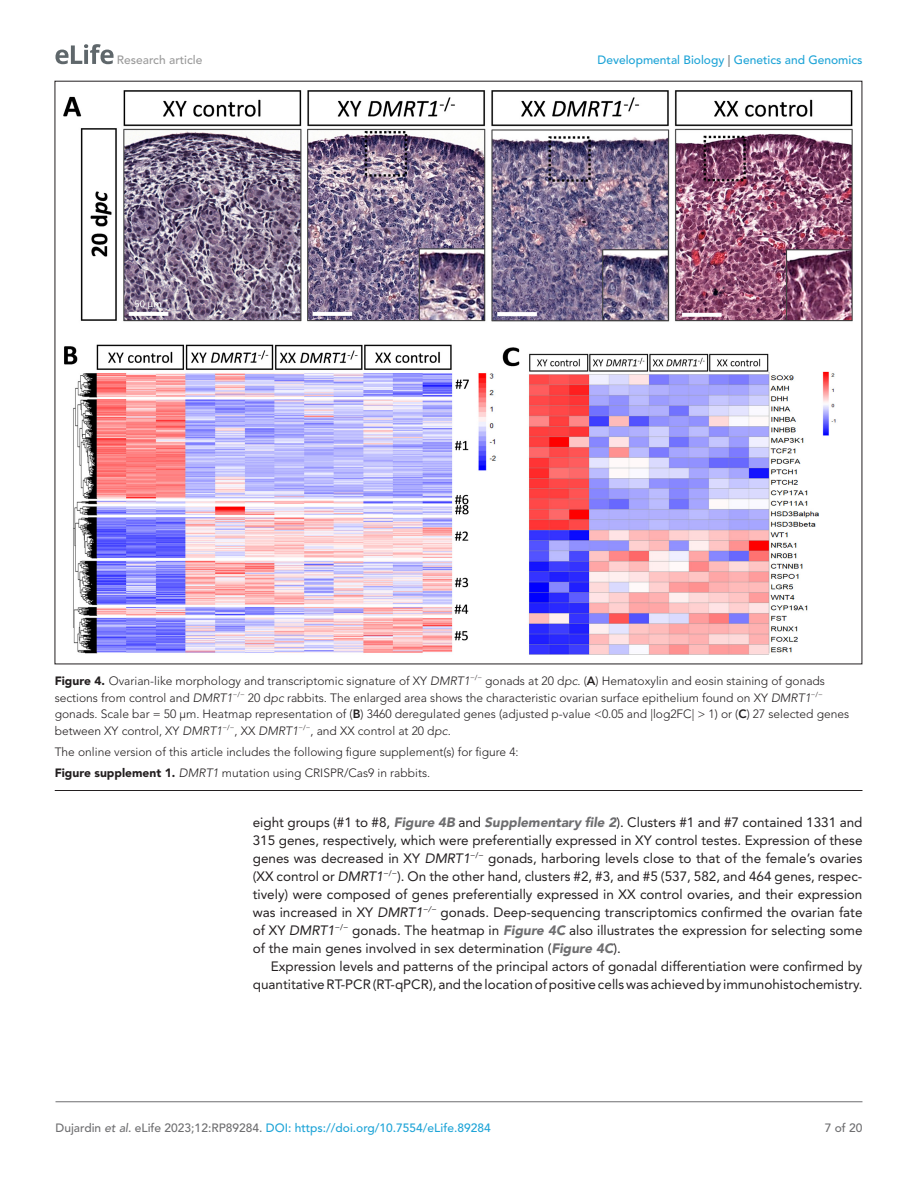
<style>
.page{position:relative;width:918px;height:1188px;background:#fff}
.page>*{position:absolute;margin:0;border:0;box-sizing:border-box;transform-origin:0 0}
.t1{font:13.5px/18px "Avenir LT Std";color:#231f20;text-align:justify}
.t2{font:300 12px/16.5px "Avenir LT Std";color:#231f20}
.t3{font:500 12px "Avenir LT Std";color:#1ea4d7}
.t4{font:500 12px "Avenir LT Std";color:#9a9a9a}
.t5{font:500 12px "Avenir LT Std";color:#6e6e70}
.s1{color:#6e6e70}
.s2{font-weight:900}
.s3{font-style:italic}
.s4{font-weight:800}
.s5{font-weight:900;font-style:italic;color:#6e6e70}
.s6{font-style:italic;color:#6e6e70}
</style>
<div class="page">
<svg style="left:55px;top:44px;width:59px;height:20px"></svg>
<hr style="left:56px;top:1101px;width:806px;height:1px;background:#6e6e70">
<hr style="left:55px;top:790px;width:807px;height:1px;background:#231f20">
<img style="left:64px;top:90px;width:789px;height:565px">
<p class="t4" style="left:117px;top:53px;width:81px">Research article</p>
<p class="t3" style="left:598px;top:53px;width:266px">Developmental Biology <span class="s1">|</span> Genetics and Genomics</p>
<p class="t2" style="left:55px;top:673px;width:796px"><span class="s2">Figure 4.</span> Ovarian-like morphology and transcriptomic signature of XY <span class="s3">DMRT1</span><sup>−/−</sup> gonads at 20 d<span class="s3">pc</span>. (<span class="s4">A</span>) Hematoxylin and eosin staining of gonads sections from control and <span class="s3">DMRT1</span><sup>−/−</sup> 20 d<span class="s3">pc</span> rabbits. The enlarged area shows the characteristic ovarian surface epithelium found on XY <span class="s3">DMRT1</span><sup>−/− </sup>gonads. Scale bar = 50 µm. Heatmap representation of (<span class="s4">B</span>) 3460 deregulated genes (adjusted p-value &lt;0.05 and |log2FC| &gt; 1) or (<span class="s4">C</span>) 27 selected genes between XY control, XY <span class="s3">DMRT1</span><sup>−/−</sup>, XX <span class="s3">DMRT1</span><sup>−/−</sup>, and XX control at 20 d<span class="s3">pc</span>.</p>
<p class="t2" style="left:55px;top:741px;width:466px;line-height:21px">The online version of this article includes the following figure supplement(s) for figure 4:<br><span class="s2">Figure supplement 1.</span> <span class="s3">DMRT1</span> mutation using CRISPR/Cas9 in rabbits.</p>
<p class="t1" style="left:253px;top:814px;width:611px">eight groups (#1 to #8, <span class="s5">Figure 4B</span> and <span class="s5">Supplementary file 2</span>). Clusters #1 and #7 contained 1331 and 315 genes, respectively, which were preferentially expressed in XY control testes. Expression of these genes was decreased in XY <span class="s3">DMRT1</span><sup>−/−</sup> gonads, harboring levels close to that of the female’s ovaries (XX control or <span class="s3">DMRT1</span><sup>−/−</sup>). On the other hand, clusters #2, #3, and #5 (537, 582, and 464 genes, respec&shy;tively) were composed of genes preferentially expressed in XX control ovaries, and their expression was increased in XY <span class="s3">DMRT1</span><sup>−/−</sup> gonads. Deep-sequencing transcriptomics confirmed the ovarian fate of XY <span class="s3">DMRT1</span><sup>−/−</sup> gonads. The heatmap in <span class="s5">Figure 4C</span> also illustrates the expression for selecting some of the main genes involved in sex determination (<span class="s5">Figure 4C</span>).</p>
<p class="t1" style="left:253px;top:958px;width:611px;text-align:right">Expression levels and patterns of the principal actors of gonadal differentiation were confirmed by quantitative RT-PCR (RT-qPCR), and the location of positive cells was achieved by immunohistochemistry.</p>
<p class="t3" style="left:56px;top:1121px;width:437px"><span class="s1">Dujardin</span> <span class="s6">et al</span><span class="s1">. eLife 2023;12:RP89284.</span> DOI: https://doi.org/10.7554/eLife.89284</p>
<p class="t5" style="left:825px;top:1121px;width:39px">7 of 20</p>
</div>
